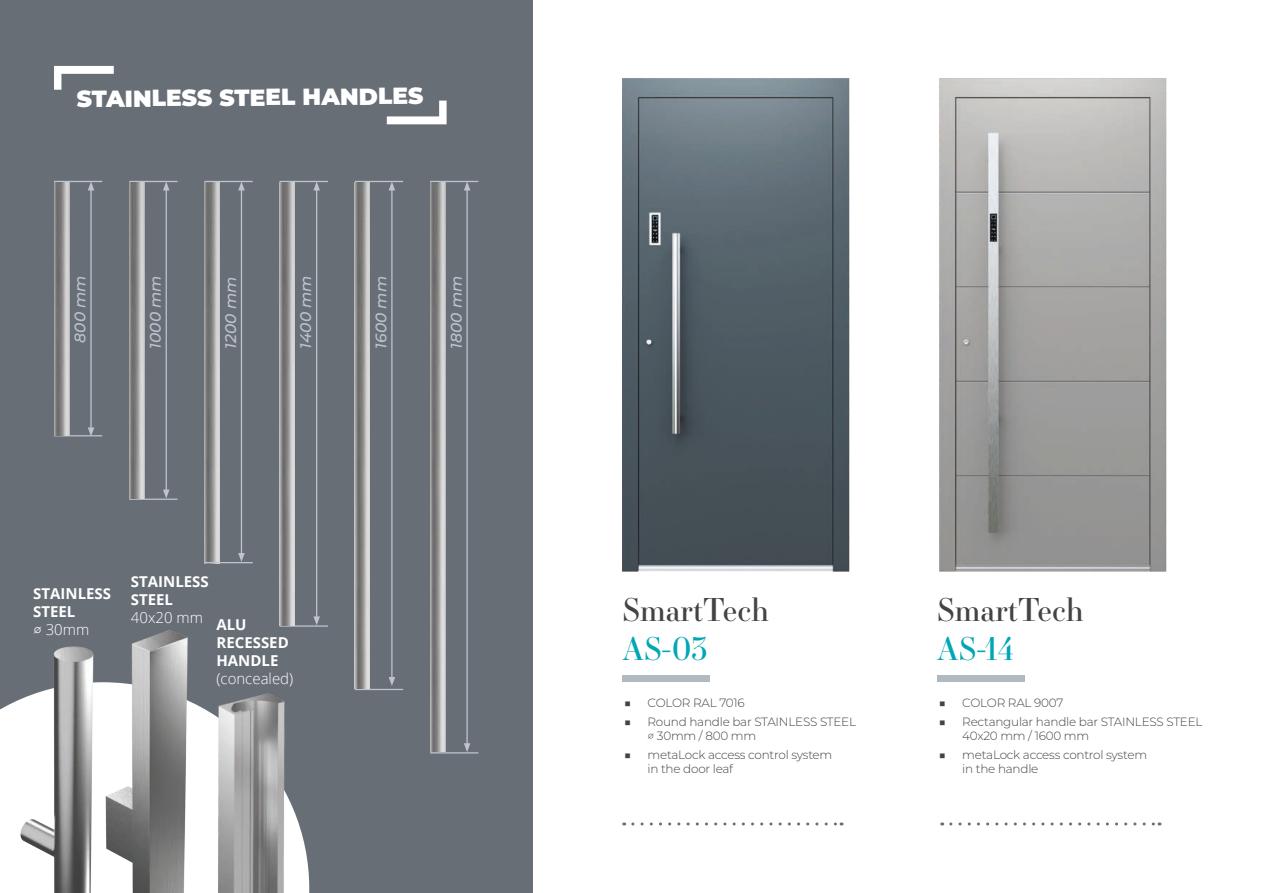
<style>
.page{position:relative;width:1263px;height:893px;background:#fff}
.page>*{position:absolute;margin:0;border:0;box-sizing:border-box;transform-origin:0 0}
.t1{font:31.35px "Essonnes Display";color:#434343}
.t2{font:31.35px "Essonnes Display";color:#00a6b4}
.t3{font:900 23.25px "Montserrat";color:#fff}
.t4{font:italic 500 15.45px "Montserrat";color:#bec3cd}
.t5{font:700 15px/18px "Open Sans";color:#fff}
.t6{font:300 15px "Open Sans";color:#fff}
.t7{font:300 12px/13.5px "Montserrat";letter-spacing:-.02em;color:#434343}
.s1{font-family:"Montserrat";font-weight:400;font-style:italic}
.s2{font-weight:300}
</style>
<div class="page">
<div style="left:0;top:0;width:533px;height:893px;background:#676e76"></div>
<div style="left:0;top:701px;width:15px;height:192px;background:#fff"></div>
<hr style="left:54px;top:181px;width:48px;height:1px;background:#bec3cd">
<hr style="left:54px;top:435px;width:48px;height:1px;background:#bec3cd">
<hr style="left:90px;top:188px;width:2px;height:241px;background:#bec3cd">
<svg style="left:88px;top:427px;width:6px;height:9px"></svg>
<svg style="left:88px;top:182px;width:6px;height:8px"></svg>
<hr style="left:129px;top:181px;width:49px;height:1px;background:#bec3cd">
<hr style="left:129px;top:499px;width:49px;height:1px;background:#bec3cd">
<hr style="left:166px;top:188px;width:1px;height:304px;background:#bec3cd">
<svg style="left:163px;top:490px;width:7px;height:9px"></svg>
<svg style="left:163px;top:182px;width:7px;height:8px"></svg>
<hr style="left:280px;top:181px;width:48px;height:1px;background:#bec3cd">
<hr style="left:280px;top:625px;width:48px;height:2px;background:#bec3cd">
<hr style="left:316px;top:188px;width:1px;height:430px;background:#bec3cd">
<svg style="left:313px;top:616px;width:7px;height:9px"></svg>
<svg style="left:313px;top:182px;width:7px;height:8px"></svg>
<hr style="left:355px;top:181px;width:48px;height:1px;background:#bec3cd">
<hr style="left:355px;top:689px;width:48px;height:1px;background:#bec3cd">
<hr style="left:391px;top:188px;width:1px;height:491px;background:#bec3cd">
<svg style="left:389px;top:677px;width:6px;height:9px"></svg>
<svg style="left:389px;top:182px;width:6px;height:8px"></svg>
<hr style="left:430px;top:181px;width:48px;height:1px;background:#bec3cd">
<hr style="left:430px;top:752px;width:48px;height:1px;background:#bec3cd">
<hr style="left:466px;top:188px;width:2px;height:557px;background:#bec3cd">
<svg style="left:464px;top:743px;width:6px;height:9px"></svg>
<svg style="left:464px;top:182px;width:6px;height:8px"></svg>
<svg style="left:54px;top:66px;width:60px;height:24px"></svg>
<svg style="left:387px;top:101px;width:60px;height:23px"></svg>
<img style="left:430px;top:182px;width:15px;height:570px">
<img style="left:355px;top:182px;width:15px;height:507px">
<img style="left:280px;top:182px;width:15px;height:443px">
<img style="left:204px;top:182px;width:15px;height:380px">
<img style="left:129px;top:182px;width:15px;height:317px">
<img style="left:54px;top:182px;width:15px;height:253px">
<hr style="left:204px;top:181px;width:49px;height:1px;background:#bec3cd">
<hr style="left:204px;top:562px;width:49px;height:1px;background:#bec3cd">
<hr style="left:241px;top:188px;width:1px;height:367px;background:#bec3cd">
<svg style="left:238px;top:553px;width:7px;height:9px"></svg>
<svg style="left:238px;top:182px;width:7px;height:8px"></svg>
<img style="left:116px;top:630px;width:72px;height:263px">
<img style="left:15px;top:646px;width:101px;height:247px">
<img style="left:177px;top:673px;width:133px;height:220px">
<img style="left:622px;top:78px;width:228px;height:494px">
<img style="left:939px;top:78px;width:228px;height:494px">
<div style="left:622px;top:675px;width:88px;height:6px;background:#b2bac1"></div>
<div style="left:937px;top:675px;width:87px;height:6px;background:#b2bac1"></div>
<svg style="left:633px;top:822px;width:209px;height:3px"></svg>
<svg style="left:951px;top:822px;width:209px;height:3px"></svg>
<h2 class="t3" style="left:76px;top:83px;width:348px;rotate:-1deg">STAINLESS STEEL HANDLES</h2>
<p class="t4" style="left:69px;top:343px;width:69px;rotate:-90deg">800 mm</p>
<p class="t4" style="left:145px;top:349px;width:75px;rotate:-90deg">1000 mm</p>
<p class="t4" style="left:295px;top:349px;width:75px;rotate:-90deg">1400 mm</p>
<p class="t4" style="left:370px;top:349px;width:74px;rotate:-90deg">1600 mm</p>
<p class="t4" style="left:445px;top:349px;width:74px;rotate:-90deg">1800 mm</p>
<p class="t4" style="left:220px;top:349px;width:73px;rotate:-90deg">1200 mm</p>
<p class="t5" style="left:131px;top:572px;width:79px">STAINLESS<br>STEEL</p>
<p class="t6" style="left:131px;top:607px;width:74px">40x20 mm</p>
<p class="t5" style="left:33px;top:584px;width:79px">STAINLESS<br>STEEL<br><span class="s1">∅</span> <span class="s2">30mm</span></p>
<h1 class="t1" style="left:622px;top:588px;width:148px">SmartTech</h1>
<h1 class="t2" style="left:622px;top:627px;width:87px">AS-03</h1>
<p class="t7" style="left:624px;top:695px;width:122px">■ COLOR RAL 7016</p>
<p class="t7" style="left:647px;top:715px;width:210px;text-indent:-24px">■ Round handle bar STAINLESS STEEL ∅ 30mm / 800 mm</p>
<p class="t7" style="left:647px;top:748px;width:186px;text-indent:-24px">■ metaLock access control system in the door leaf</p>
<p class="t5" style="left:216px;top:615px;width:74px">ALU<br>RECESSED<br>HANDLE</p>
<p class="t6" style="left:216px;top:668px;width:78px">(concealed)</p>
<h1 class="t1" style="left:937px;top:588px;width:148px">SmartTech</h1>
<h1 class="t2" style="left:937px;top:627px;width:79px">AS-14</h1>
<p class="t7" style="left:939px;top:695px;width:126px">■ COLOR RAL 9007</p>
<p class="t7" style="left:962px;top:715px;width:242px;text-indent:-24px">■ Rectangular handle bar STAINLESS STEEL<br>40x20 mm / 1600 mm</p>
<p class="t7" style="left:962px;top:748px;width:186px;text-indent:-24px">■ metaLock access control system in the handle</p>
</div>
